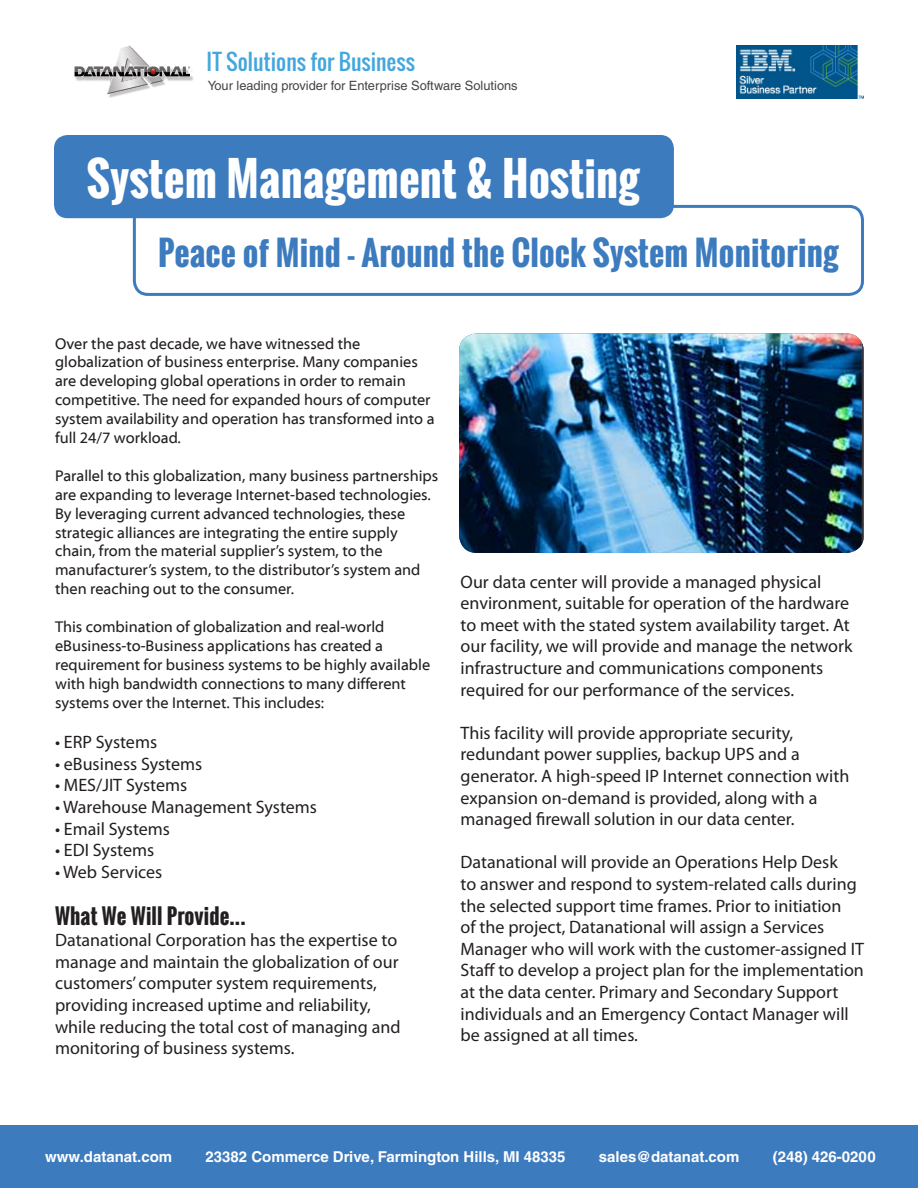
<style>
.page{position:relative;width:918px;height:1188px;background:#fff}
.page>*{position:absolute;margin:0;border:0;box-sizing:border-box;transform-origin:0 0}
.t1{font:700 45px "Oswald";letter-spacing:.005em;color:#fff}
.t2{font:700 33px "Oswald";letter-spacing:.005em;color:#3d7bbf}
.t3{font:21.6px "Oswald";color:#43a7dd}
.t4{font:700 21px "Oswald";letter-spacing:.005em;color:#231f20}
.t5{font:18px/21.6px "Myriad Pro";color:#231f20}
.t6{font:15.75px/18.9px "Myriad Web Pro";color:#231f20}
.t7{font:700 15px "Helvetica LT Std";color:#fff}
.t8{font:12.75px "Helvetica LT Std";color:#444}
</style>
<div class="page">
<div style="left:0;top:1125px;width:918px;height:63px;background:#3d7bbf"></div>
<img style="left:74px;top:45px;width:120px;height:53px">
<div style="left:54px;top:135px;width:620px;height:83px;background:#3d7bbf;border-radius:14px"></div>
<div style="left:133px;top:205px;width:731px;height:91px;border:3px solid #3d7bbf;border-radius:14px"></div>
<img style="left:459px;top:333px;width:405px;height:220px">
<img style="left:737px;top:46px;width:127px;height:53px">
<p class="t3" style="left:207px;top:46px;width:210px">IT Solutions for Business</p>
<p class="t8" style="left:208px;top:78px;width:312px">Your leading provider for Enterprise Software Solutions</p>
<p class="t1" style="left:87px;top:145px;width:554px">System Management &amp; Hosting</p>
<p class="t2" style="left:158px;top:228px;width:682px">Peace of Mind - Around the Clock System Monitoring</p>
<p class="t6" style="left:55px;top:334px;width:381px">Over the past decade, we have witnessed the globalization of business enterprise. Many companies are developing global operations in order to remain competitive. The need for expanded hours of computer system availability and operation has transformed into a full 24/7 workload.</p>
<p class="t6" style="left:55px;top:467px;width:385px">Parallel to this globalization, many business partnerships are expanding to leverage Internet-based technologies.<br>By leveraging current advanced technologies, these strategic alliances are integrating the entire supply chain, from the material supplier’s system, to the manufacturer’s system, to the distributor’s system and then reaching out to the consumer.</p>
<p class="t6" style="left:55px;top:618px;width:377px">This combination of globalization and real-world eBusiness-to-Business applications has created a requirement for business systems to be highly available with high bandwidth connections to many different systems over the Internet. This includes:</p>
<p class="t5" style="left:55px;top:731px;width:104px">• ERP Systems</p>
<p class="t5" style="left:55px;top:753px;width:149px">• eBusiness Systems</p>
<p class="t5" style="left:55px;top:774px;width:134px">• MES/JIT Systems</p>
<p class="t5" style="left:55px;top:796px;width:263px">• Warehouse Management Systems</p>
<p class="t5" style="left:55px;top:817px;width:116px">• Email Systems</p>
<p class="t5" style="left:55px;top:839px;width:101px">• EDI Systems</p>
<p class="t5" style="left:55px;top:861px;width:109px">• Web Services</p>
<p class="t4" style="left:55px;top:900px;width:192px">What We Will Provide...</p>
<p class="t5" style="left:55px;top:929px;width:347px">Datanational Corporation has the expertise to manage and maintain the globalization of our customers’ computer system requirements, providing increased uptime and reliability, while reducing the total cost of managing and monitoring of business systems.</p>
<p class="t5" style="left:461px;top:570px;width:362px">Our data center will provide a managed physical</p>
<p class="t5" style="left:461px;top:592px;width:390px">environment, suitable for operation of the hardware</p>
<p class="t5" style="left:461px;top:614px;width:391px">to meet with the stated system availability target. At</p>
<p class="t5" style="left:461px;top:635px;width:393px">our facility, we will provide and manage the network</p>
<p class="t5" style="left:461px;top:657px;width:364px">infrastructure and communications components required for our performance of the services.</p>
<p class="t5" style="left:461px;top:722px;width:390px">This facility will provide appropriate security, redundant power supplies, backup UPS and a generator. A high-speed IP Internet connection with expansion on-demand is provided, along with a managed firewall solution in our data center.</p>
<p class="t5" style="left:461px;top:851px;width:405px">Datanational will provide an Operations Help Desk<br>to answer and respond to system-related calls during the selected support time frames. Prior to initiation<br>of the project, Datanational will assign a Services Manager who will work with the customer-assigned IT Staff to develop a project plan for the implementation at the data center. Primary and Secondary Support individuals and an Emergency Contact Manager will be assigned at all times.</p>
<p class="t7" style="left:45px;top:1147px;width:128px">www.datanat.com</p>
<p class="t7" style="left:206px;top:1147px;width:361px">23382 Commerce Drive, Farmington Hills, MI 48335</p>
<p class="t7" style="left:599px;top:1147px;width:142px">sales@datanat.com</p>
<p class="t7" style="left:773px;top:1147px;width:105px">(248) 426-0200</p>
</div>
